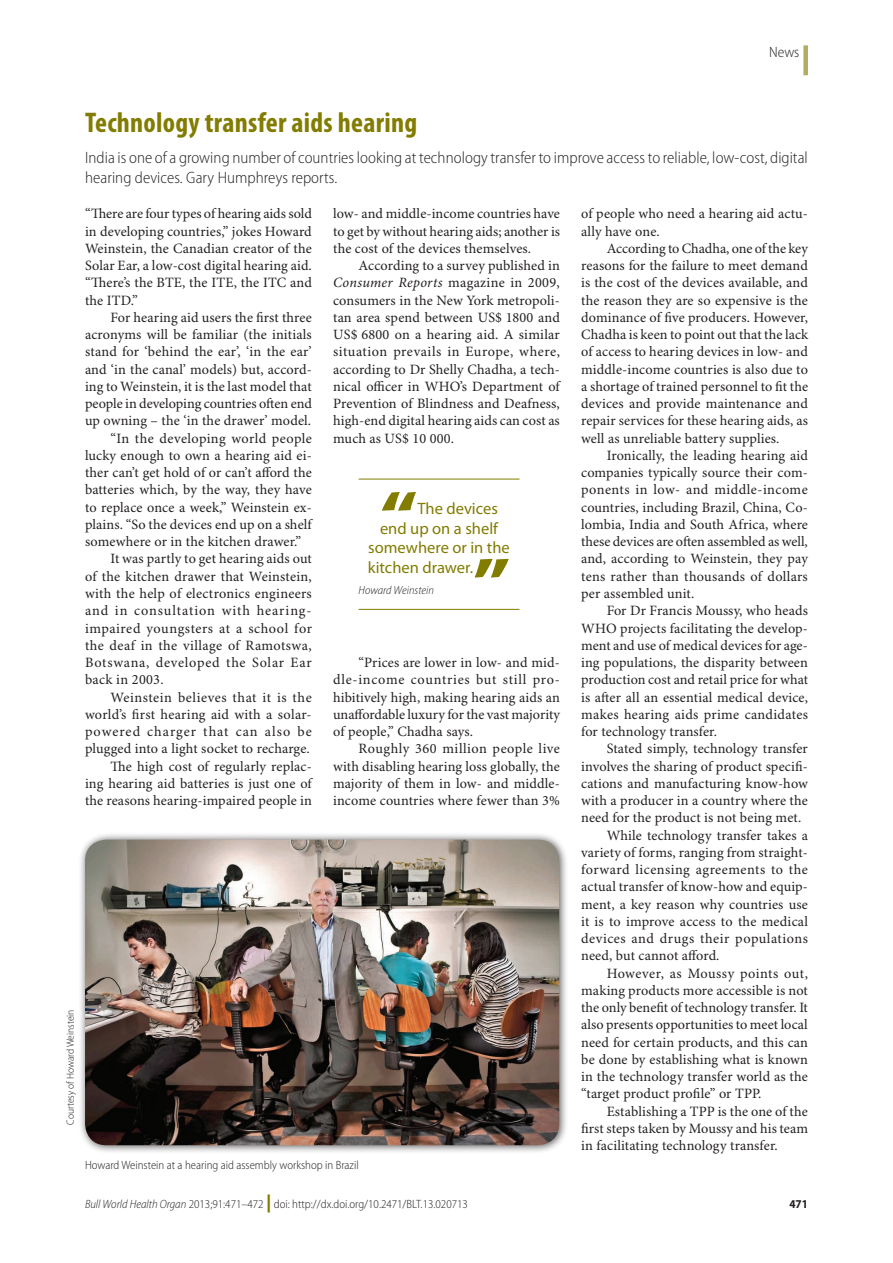
<style>
.page{position:relative;width:893px;height:1263px;background:#fff}
.page>*{position:absolute;margin:0;border:0;box-sizing:border-box;transform-origin:0 0}
.t1{font:900 63.75px "Myriad Pro";color:#827c00;scale:1.18 1}
.Article_Title{font:700 condensed 28.5px "Myriad Pro";letter-spacing:.01em;color:#827c00}
.Strap_Para{font:300 semi-condensed 16.5px/19.5px "Myriad Pro";letter-spacing:.005em;color:#231f20}
.t2{font:16.5px "Myriad Pro";color:#827c00}
.Section_Title{font:300 semi-condensed 15px "Myriad Pro";color:#231f20}
.Para_Ind{font:14.25px/17.2px "Minion Pro";letter-spacing:.01em;color:#231f20;text-align:justify}
.Para_No_Ind{font:14.25px/17.2px "Minion Pro";letter-spacing:.01em;color:#231f20;text-align:justify}
.News_Fig_Capt{font:300 semi-condensed 12px "Myriad Pro";color:#231f20}
.t3{font:700 semi-condensed 12px "Myriad Pro";color:#231f20}
.t4{font:italic 300 semi-condensed 11.7px "Myriad Pro";letter-spacing:.005em;color:#231f20}
.Fig_Credit{font:300 semi-condensed 10.5px "Myriad Pro";color:#231f20}
.s1{font-style:italic}
.s2{font-weight:900;font-stretch:normal;font-size:18px;color:#827c00}
</style>
<div class="page">
<div style="left:803px;top:45px;width:5px;height:30px;background:#b2ac5f"></div>
<hr style="left:359px;top:479px;width:160px;height:1px;background:#827c00">
<hr style="left:359px;top:609px;width:160px;height:1px;background:#827c00">
<div style="left:78px;top:832px;width:490px;height:322px;background:#231f20;opacity:.75"></div>
<img style="left:85px;top:840px;width:474px;height:305px">
<p class="Section_Title" style="left:769px;top:44px;width:32px">News</p>
<p class="Fig_Credit" style="left:65px;top:1125px;width:116px;rotate:-90deg">Courtesy of Howard Weinstein</p>
<p class="Article_Title" style="left:85px;top:107px;width:334px">Technology transfer aids hearing</p>
<p class="Strap_Para" style="left:85px;top:148px;width:724px">India is one of a growing number of countries looking at technology transfer to improve access to reliable, low-cost, digital hearing devices. Gary Humphreys reports.</p>
<p class="Para_No_Ind" style="left:85px;top:206px;width:228px">“There are four types of hearing aids sold in developing countries,” jokes Howard Weinstein, the Canadian creator of the Solar Ear, a low-cost digital hearing aid. “There’s the BTE, the ITE, the ITC and the ITD.”</p>
<p class="Para_Ind" style="left:85px;top:309px;width:228px;text-indent:26px">For hearing aid users the first three acronyms will be familiar (the initials stand for ‘behind the ear’, ‘in the ear’ and ‘in the canal’ models) but, accord&shy;ing to Weinstein, it is the last model that people in developing countries often end up owning – the ‘in the drawer’ model.</p>
<p class="Para_Ind" style="left:85px;top:430px;width:228px;text-indent:26px">“In the developing world people lucky enough to own a hearing aid ei&shy;ther can’t get hold of or can’t afford the batteries which, by the way, they have to replace once a week,” Weinstein ex&shy;plains. “So the devices end up on a shelf somewhere or in the kitchen drawer.”</p>
<p class="Para_Ind" style="left:85px;top:551px;width:228px;text-indent:26px">It was partly to get hearing aids out of the kitchen drawer that Weinstein, with the help of electronics engineers and in consultation with hearing&shy;impaired youngsters at a school for the deaf in the village of Ramotswa, Botswana, developed the Solar Ear back in 2003.</p>
<p class="Para_Ind" style="left:85px;top:689px;width:228px;text-indent:26px">Weinstein believes that it is the world’s first hearing aid with a solar&shy;powered charger that can also be plugged into a light socket to recharge.</p>
<p class="Para_Ind" style="left:85px;top:758px;width:228px;text-indent:26px">The high cost of regularly replac&shy;ing hearing aid batteries is just one of the reasons hearing-impaired people in</p>
<p class="Para_Ind" style="left:333px;top:206px;width:228px">low- and middle-income countries have to get by without hearing aids; another is the cost of the devices themselves.</p>
<p class="Para_Ind" style="left:333px;top:258px;width:228px;text-indent:26px">According to a survey published in <span class="s1">Consumer Reports</span> magazine in 2009, consumers in the New York metropoli&shy;tan area spend between US$ 1800 and US$ 6800 on a hearing aid. A similar situation prevails in Europe, where, according to Dr Shelly Chadha, a tech&shy;nical officer in WHO’s Department of Prevention of Blindness and Deafness, high-end digital hearing aids can cost as much as US$ 10 000.</p>
<p class="t1" style="left:380px;top:478px;width:33px">“</p>
<p class="t2" style="left:417px;top:500px;width:82px">The devices</p>
<p class="t2" style="left:380px;top:519px;width:120px">end up on a shelf</p>
<p class="t2" style="left:368px;top:539px;width:143px">somewhere or in the</p>
<p class="t2" style="left:368px;top:558px;width:107px">kitchen drawer.</p>
<p class="t4" style="left:359px;top:584px;width:77px">Howard Weinstein</p>
<p class="t1" style="left:473px;top:545px;width:33px">”</p>
<p class="Para_Ind" style="left:333px;top:654px;width:228px;text-indent:26px">“Prices are lower in low- and mid&shy;dle-income countries but still pro&shy;hibitively high, making hearing aids an unaffordable luxury for the vast majority of people,” Chadha says.</p>
<p class="Para_Ind" style="left:333px;top:741px;width:228px;text-indent:26px">Roughly 360 million people live with disabling hearing loss globally, the majority of them in low- and middle&shy;income countries where fewer than 3%</p>
<p class="News_Fig_Capt" style="left:85px;top:1159px;width:275px">Howard Weinstein at a hearing aid assembly workshop in Brazil</p>
<p class="Para_Ind" style="left:581px;top:206px;width:228px">of people who need a hearing aid actu&shy;ally have one.</p>
<p class="Para_Ind" style="left:581px;top:240px;width:228px;text-indent:26px">According to Chadha, one of the key reasons for the failure to meet demand is the cost of the devices available, and the reason they are so expensive is the dominance of five producers. However, Chadha is keen to point out that the lack of access to hearing devices in low- and middle-income countries is also due to a shortage of trained personnel to fit the devices and provide maintenance and repair services for these hearing aids, as well as unreliable battery supplies.</p>
<p class="Para_Ind" style="left:581px;top:447px;width:228px;text-indent:26px">Ironically, the leading hearing aid companies typically source their com&shy;ponents in low- and middle-income countries, including Brazil, China, Co&shy;lombia, India and South Africa, where these devices are often assembled as well, and, according to Weinstein, they pay tens rather than thousands of dollars per assembled unit.</p>
<p class="Para_Ind" style="left:581px;top:603px;width:228px;text-indent:26px">For Dr Francis Moussy, who heads WHO projects facilitating the develop&shy;ment and use of medical devices for age&shy;ing populations, the disparity between production cost and retail price for what is after all an essential medical device, makes hearing aids prime candidates for technology transfer.</p>
<p class="Para_Ind" style="left:581px;top:741px;width:228px;text-indent:26px">Stated simply, technology transfer involves the sharing of product specifi&shy;cations and manufacturing know-how with a producer in a country where the need for the product is not being met.</p>
<p class="Para_Ind" style="left:581px;top:827px;width:228px;text-indent:26px">While technology transfer takes a variety of forms, ranging from straight&shy;forward licensing agreements to the actual transfer of know-how and equip&shy;ment, a key reason why countries use it is to improve access to the medical devices and drugs their populations need, but cannot afford.</p>
<p class="Para_Ind" style="left:581px;top:965px;width:228px;text-indent:26px">However, as Moussy points out, making products more accessible is not the only benefit of technology transfer. It also presents opportunities to meet local need for certain products, and this can be done by establishing what is known in the technology transfer world as the “target product profile” or TPP.</p>
<p class="Para_Ind" style="left:581px;top:1103px;width:228px;text-indent:26px">Establishing a TPP is the one of the first steps taken by Moussy and his team in facilitating technology transfer.</p>
<p class="News_Fig_Capt" style="left:85px;top:1198px;width:384px"><span class="s1">Bull World Health Organ</span> 2013;91:471–472 <span class="s2">|</span> doi: http://dx.doi.org/10.2471/BLT.13.020713</p>
<p class="t3" style="left:789px;top:1197px;width:20px">471</p>
</div>
